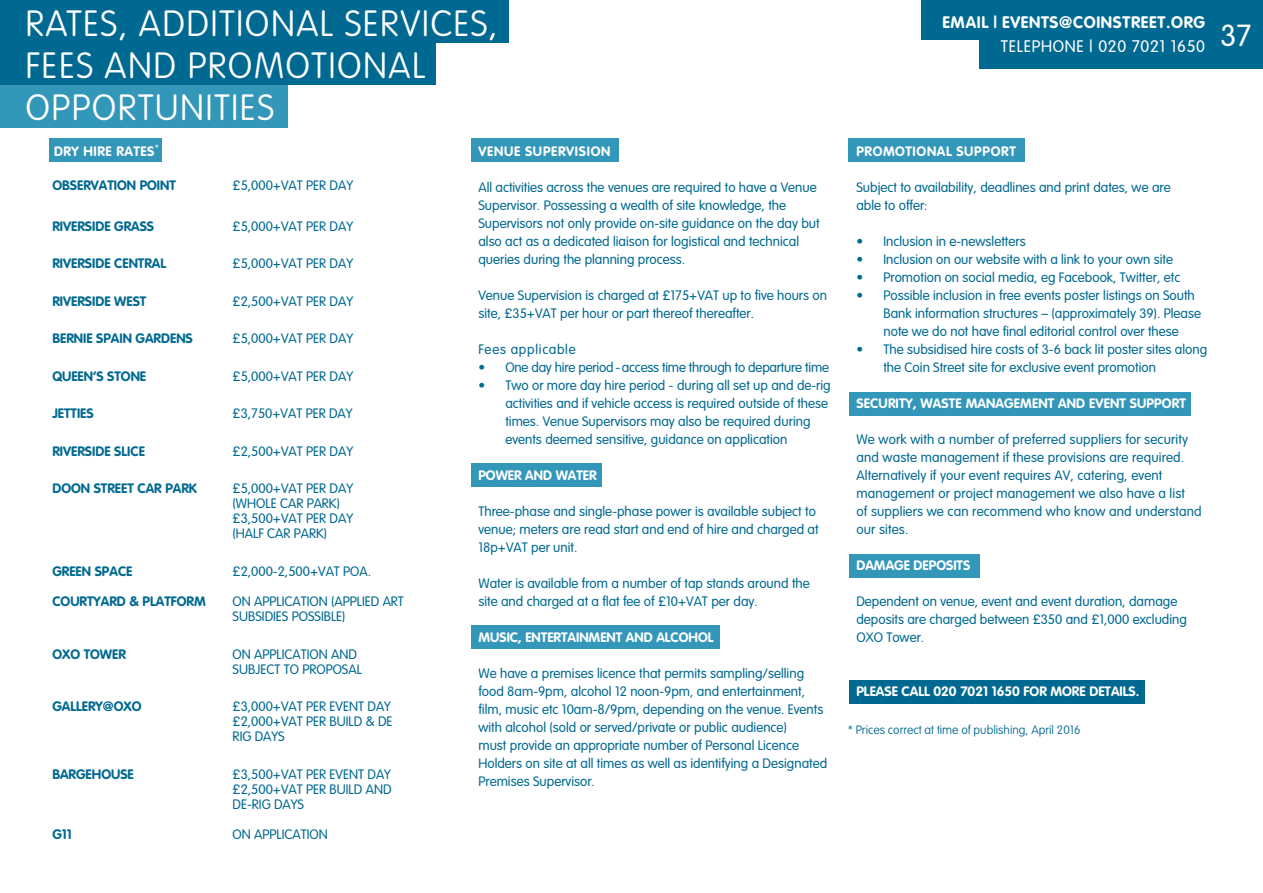
<style>
.page{position:relative;width:1263px;height:893px;background:#fff}
.page>*{position:absolute;margin:0;border:0;box-sizing:border-box;transform-origin:0 0}
.t1{font:100 36px/42px "VAG Rounded";letter-spacing:.04em;color:#fff}
.t2{font:300 30px "VAG Rounded";color:#fff}
.t3{font:700 16.5px "VAG Rounded";letter-spacing:.04em;color:#fff}
.t4{font:300 16.5px "VAG Rounded";letter-spacing:.04em;color:#fff}
.t5{font:300 13.5px/18px "VAG Rounded";color:#006991}
.t6{font:700 13.5px "VAG Rounded";color:#006991}
.t7{font:700 13.5px "VAG Rounded";letter-spacing:.045em;color:#fff}
.t8{font:300 13.5px "VAG Rounded";letter-spacing:.055em;color:#006991}
.t9{font:700 13.5px "VAG Rounded";color:#fff}
.t10{font:100 12px "VAG Rounded";color:#006991}
</style>
<div class="page">
<div style="left:922px;top:0;width:341px;height:40px;background:#006991"></div>
<div style="left:979px;top:39px;width:284px;height:30px;background:#006991"></div>
<div style="left:472px;top:463px;width:130px;height:23px;background:#3397b9"></div>
<div style="left:472px;top:625px;width:248px;height:23px;background:#3397b9"></div>
<div style="left:849px;top:680px;width:296px;height:24px;background:#006991"></div>
<div style="left:849px;top:392px;width:342px;height:24px;background:#3397b9"></div>
<div style="left:849px;top:554px;width:130px;height:24px;background:#3397b9"></div>
<div style="left:472px;top:138px;width:147px;height:24px;background:#3397b9"></div>
<div style="left:49px;top:138px;width:113px;height:24px;background:#3397b9"></div>
<div style="left:848px;top:138px;width:177px;height:24px;background:#3397b9"></div>
<div style="left:0;top:43px;width:436px;height:42px;background:#006991"></div>
<div style="left:0;top:0;width:508px;height:43px;background:#006991"></div>
<div style="left:0;top:85px;width:287px;height:43px;background:#3397b9"></div>
<h1 class="t1" style="left:26px;top:3px;width:473px">RATES, ADDITIONAL SERVICES,<br>FEES AND PROMOTIONAL<br>OPPORTUNITIES</h1>
<p class="t7" style="left:478px;top:143px;width:134px">VENUE SUPERVISION</p>
<p class="t5" style="left:478px;top:178px;width:343px">All activities across the venues are required to have a Venue Supervisor. Possessing a wealth of site knowledge, the Supervisors not only provide on-site guidance on the day but also act as a dedicated liaison for logistical and technical queries during the planning process.</p>
<p class="t5" style="left:478px;top:286px;width:350px">Venue Supervision is charged at £175+VAT up to five hours on site, £35+VAT per hour or part thereof thereafter.</p>
<p class="t8" style="left:478px;top:341px;width:99px">Fees applicable</p>
<p class="t5" style="left:478px;top:358px;width:352px">• One day hire period-access time through to departure time</p>
<p class="t5" style="left:505px;top:376px;width:327px;text-indent:-27px">• Two or more day hire period - during all set up and de-rig activities and if vehicle access is required outside of these times. Venue Supervisors may also be required during events deemed sensitive, guidance on application</p>
<p class="t7" style="left:478px;top:467px;width:18px">POWER</p>
<p class="t7" style="left:525px;top:467px;width:10px">AND</p>
<p class="t7" style="left:556px;top:467px;width:10px">WATER</p>
<p class="t5" style="left:478px;top:502px;width:342px">Three-phase and single-phase power is available subject to venue; meters are read start and end of hire and charged at<br>18p+VAT per unit.</p>
<p class="t5" style="left:478px;top:574px;width:333px">Water is available from a number of tap stands around the site and charged at a flat fee of £10+VAT per day.</p>
<p class="t7" style="left:478px;top:629px;width:20px">MUSIC</p>
<p class="t7" style="left:518px;top:629px;width:16px">, ENTERTAINMENT</p>
<p class="t7" style="left:626px;top:629px;width:10px">AND</p>
<p class="t7" style="left:656px;top:629px;width:10px">ALCOHOL</p>
<p class="t5" style="left:478px;top:664px;width:350px">We have a premises licence that permits sampling/selling food 8am-9pm, alcohol 12 noon-9pm, and entertainment, film, music etc 10am-8/9pm, depending on the venue. Events with alcohol (sold or served/private or public audience)<br>must provide an appropriate number of Personal Licence Holders on site at all times as well as identifying a Designated Premises Supervisor.</p>
<p class="t7" style="left:54px;top:143px;width:106px">DRY HIRE RATES<sup>*</sup></p>
<p class="t6" style="left:52px;top:177px;width:125px">OBSERVATION POINT</p>
<p class="t5" style="left:233px;top:176px;width:81px">£5,000+VAT per</p>
<p class="t5" style="left:330px;top:176px;width:25px">day</p>
<p class="t6" style="left:52px;top:218px;width:103px">RIVERSIDE GRASS</p>
<p class="t5" style="left:233px;top:217px;width:81px">£5,000+VAT per</p>
<p class="t5" style="left:330px;top:217px;width:25px">day</p>
<p class="t6" style="left:52px;top:255px;width:115px">RIVERSIDE CENTRAL</p>
<p class="t5" style="left:233px;top:254px;width:81px">£5,000+VAT per</p>
<p class="t5" style="left:330px;top:254px;width:25px">day</p>
<p class="t6" style="left:52px;top:293px;width:96px">RIVERSIDE WEST</p>
<p class="t5" style="left:233px;top:292px;width:81px">£2,500+VAT per</p>
<p class="t5" style="left:330px;top:292px;width:25px">day</p>
<p class="t6" style="left:52px;top:330px;width:142px">BERNIE SPAIN GARDENS</p>
<p class="t5" style="left:233px;top:329px;width:81px">£5,000+VAT per</p>
<p class="t5" style="left:330px;top:329px;width:25px">day</p>
<p class="t6" style="left:52px;top:368px;width:95px">QUEEN’S STONE</p>
<p class="t5" style="left:233px;top:367px;width:81px">£5,000+VAT per</p>
<p class="t5" style="left:330px;top:367px;width:25px">day</p>
<p class="t6" style="left:52px;top:406px;width:43px">JETTIES</p>
<p class="t5" style="left:233px;top:405px;width:81px">£3,750+VAT per</p>
<p class="t5" style="left:329px;top:405px;width:25px">day</p>
<p class="t6" style="left:52px;top:443px;width:94px">RIVERSIDE SLICE</p>
<p class="t5" style="left:233px;top:442px;width:81px">£2,500+VAT per</p>
<p class="t5" style="left:330px;top:442px;width:25px">day</p>
<p class="t6" style="left:52px;top:481px;width:146px">DOON STREET CAR PARK</p>
<p class="t5" style="left:233px;top:480px;width:81px">£5,000+VAT per</p>
<p class="t5" style="left:233px;top:481px;width:122px;line-height:15px;text-indent:97px">day (WHOLE CAR PARK) £3,500+VAT per</p>
<p class="t5" style="left:330px;top:510px;width:25px">day</p>
<p class="t5" style="left:233px;top:525px;width:96px">(HALF CAR PARK)</p>
<p class="t6" style="left:52px;top:563px;width:82px">GREEN SPACE</p>
<p class="t6" style="left:52px;top:593px;width:155px">COURTYARD &amp; PLATFORM</p>
<p class="t5" style="left:233px;top:562px;width:140px">£2,000-2,500+VAT POA.</p>
<p class="t5" style="left:233px;top:592px;width:30px">On application</p>
<p class="t5" style="left:331px;top:592px;width:11px">(applied</p>
<p class="t5" style="left:383px;top:592px;width:9px">art</p>
<p class="t5" style="left:233px;top:607px;width:8px">subsidies</p>
<p class="t5" style="left:292px;top:607px;width:8px">possible</p>
<p class="t5" style="left:342px;top:607px;width:5px">)</p>
<p class="t6" style="left:52px;top:646px;width:75px">OXO TOWER</p>
<p class="t5" style="left:233px;top:646px;width:131px;line-height:15px">ON APPLICATION AND<br>SUBJECT TO PROPOSAL</p>
<p class="t6" style="left:52px;top:698px;width:91px">GALLERY@OXO</p>
<p class="t5" style="left:233px;top:697px;width:81px">£3,000+VAT per</p>
<p class="t5" style="left:330px;top:697px;width:8px">event</p>
<p class="t5" style="left:233px;top:699px;width:161px;line-height:15px;text-indent:135px">day £2,000+VAT PER BUILD &amp; DE<br>RIG DAYS</p>
<p class="t6" style="left:52px;top:766px;width:83px">BARGEHOUSE</p>
<p class="t5" style="left:233px;top:765px;width:81px">£3,500+VAT per</p>
<p class="t5" style="left:233px;top:766px;width:160px;line-height:15px;text-align:justify;text-indent:97px">EVENT day £2,500+VAT PER BUILD AND DE-RIG DAYS</p>
<p class="t5" style="left:233px;top:825px;width:30px">On application</p>
<p class="t6" style="left:52px;top:826px;width:21px">G11</p>
<p class="t3" style="left:942px;top:13px;width:264px">EMAIL | EVENTS@COINSTREET.ORG</p>
<p class="t4" style="left:1001px;top:36px;width:206px">TELEPHONE | 020 7021 1650</p>
<h2 class="t2" style="left:1220px;top:19px;width:33px">37</h2>
<p class="t7" style="left:856px;top:143px;width:161px">PROMOTIONAL SUPPORT</p>
<p class="t5" style="left:856px;top:178px;width:316px">Subject to availability, deadlines and print dates, we are able to offer:</p>
<p class="t5" style="left:856px;top:232px;width:171px">• Inclusion in e-newsletters</p>
<p class="t5" style="left:856px;top:250px;width:318px">• Inclusion on our website with a link to your own site</p>
<p class="t5" style="left:856px;top:268px;width:325px">• Promotion on social media, eg Facebook, Twitter, etc</p>
<p class="t5" style="left:883px;top:286px;width:319px;text-indent:-27px">• Possible inclusion in free events poster listings on South<br>Bank information structures – (approximately 39). Please note we do not have final editorial control over these</p>
<p class="t5" style="left:883px;top:340px;width:325px;text-indent:-27px">• The subsidised hire costs of 3-6 back lit poster sites along the Coin Street site for exclusive event promotion</p>
<p class="t7" style="left:856px;top:395px;width:16px">SECURITY</p>
<p class="t7" style="left:913px;top:395px;width:17px">, WASTE</p>
<p class="t7" style="left:966px;top:395px;width:10px">MANAGEMENT</p>
<p class="t7" style="left:1058px;top:395px;width:10px">AND</p>
<p class="t7" style="left:1089px;top:395px;width:9px">EVENT</p>
<p class="t7" style="left:1130px;top:395px;width:9px">SUPPORT</p>
<p class="t5" style="left:856px;top:430px;width:347px">We work with a number of preferred suppliers for security and waste management if these provisions are required.<br>Alternatively if your event requires AV, catering, event management or project management we also have a list<br>of suppliers we can recommend who know and understand our sites.</p>
<p class="t7" style="left:856px;top:557px;width:19px">DAMAGE</p>
<p class="t7" style="left:913px;top:557px;width:8px">DEPOSITS</p>
<p class="t5" style="left:856px;top:592px;width:332px">Dependent on venue, event and event duration, damage deposits are charged between £350 and £1,000 excluding<br>OXO Tower.</p>
<p class="t7" style="left:856px;top:683px;width:16px">PLEASE</p>
<p class="t7" style="left:901px;top:683px;width:9px">CALL</p>
<p class="t9" style="left:933px;top:683px;width:99px">020 7021 1650 FOR</p>
<p class="t7" style="left:1050px;top:683px;width:10px">MORE</p>
<p class="t7" style="left:1089px;top:683px;width:8px">DETAILS</p>
<p class="t7" style="left:1136px;top:683px;width:5px">.</p>
<p class="t10" style="left:848px;top:722px;width:234px">* Prices correct at time of publishing, April 2016</p>
</div>
